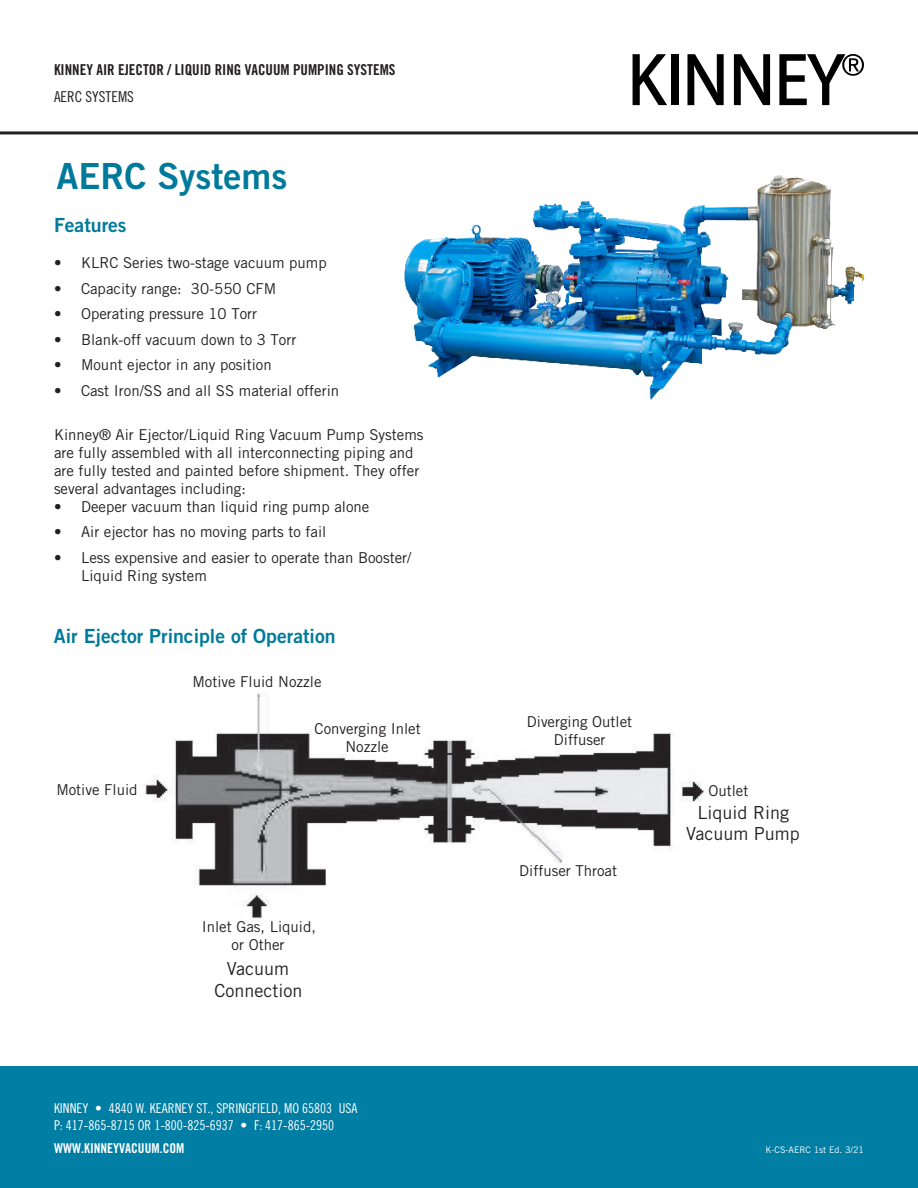
<style>
.page{position:relative;width:918px;height:1188px;background:#fff}
.page>*{position:absolute;margin:0;border:0;box-sizing:border-box;transform-origin:0 0}
.t1{font:36px "Trade Gothic LT Std Bd 2";color:#007a9a}
.t2{font:19.5px "Trade Gothic LT Std Bd 2";color:#007a9a}
.Warnings__Cautions{font:18px/21.6px "Trade Gothic LT Std";color:#231f20;text-align:center}
.Warnings__Cautions-2{font:15px/18px "Trade Gothic LT";color:#231f20}
.Warnings__Cautions-3{font:15px/18px "Trade Gothic LT Std";color:#231f20;text-align:center}
.t3{font:15px "Trade Gothic LT Bold Cond Twenty";color:#231f20}
.t4{font:15px "Trade Gothic LT Cond Eighteen";color:#231f20}
.t5{font:13.5px/16.5px "Trade Gothic LT Cond Eighteen";color:#fff}
.t6{font:13.5px "Trade Gothic LT Bold Cond Twenty";color:#fff}
.t7{font:9px "Trade Gothic LT";color:#fff}
</style>
<div class="page">
<div style="left:0;top:1066px;width:918px;height:122px;background:#007ea4"></div>
<svg style="left:633px;top:54px;width:34px;height:51px"></svg>
<div style="left:671px;top:54px;width:7px;height:51px;background:#000"></div>
<svg style="left:687px;top:54px;width:37px;height:51px"></svg>
<svg style="left:734px;top:54px;width:36px;height:51px"></svg>
<svg style="left:779px;top:54px;width:85px;height:51px"></svg>
<hr style="left:0;top:131px;width:918px;height:3px;background:#231f20">
<img style="left:404px;top:175px;width:461px;height:225px">
<img style="left:145px;top:693px;width:561px;height:228px">
<p class="t3" style="left:54px;top:60px;width:343px">KINNEY AIR EJECTOR / LIQUID RING VACUUM PUMPING SYSTEMS</p>
<p class="t4" style="left:54px;top:87px;width:81px">AERC SYSTEMS</p>
<p class="t1" style="left:57px;top:154px;width:232px">AERC Systems</p>
<p class="t2" style="left:54px;top:213px;width:74px">Features</p>
<p class="Warnings__Cautions-2" style="left:54px;top:254px;width:274px">• KLRC Series two-stage vacuum pump</p>
<p class="Warnings__Cautions-2" style="left:54px;top:279px;width:224px">• Capacity range: 30-550 CFM</p>
<p class="Warnings__Cautions-2" style="left:54px;top:305px;width:205px">• Operating pressure 10 Torr</p>
<p class="Warnings__Cautions-2" style="left:54px;top:330px;width:244px">• Blank-off vacuum down to 3 Torr</p>
<p class="Warnings__Cautions-2" style="left:54px;top:356px;width:219px">• Mount ejector in any position</p>
<p class="Warnings__Cautions-2" style="left:54px;top:382px;width:287px">• Cast Iron/SS and all SS material offerin</p>
<p class="Warnings__Cautions-2" style="left:54px;top:425px;width:371px">Kinney® Air Ejector/Liquid Ring Vacuum Pump Systems are fully assembled with all interconnecting piping and are fully tested and painted before shipment. They offer several advantages including:</p>
<p class="Warnings__Cautions-2" style="left:54px;top:497px;width:317px">• Deeper vacuum than liquid ring pump alone</p>
<p class="Warnings__Cautions-2" style="left:54px;top:523px;width:274px">• Air ejector has no moving parts to fail</p>
<p class="Warnings__Cautions-2" style="left:81px;top:548px;width:332px;text-indent:-27px">• Less expensive and easier to operate than Booster/<br>Liquid Ring system</p>
<p class="t2" style="left:54px;top:624px;width:283px">Air Ejector Principle of Operation</p>
<p class="Warnings__Cautions-3" style="left:192px;top:672px;width:131px">Motive Fluid Nozzle</p>
<p class="Warnings__Cautions-3" style="left:56px;top:780px;width:83px">Motive Fluid</p>
<p class="Warnings__Cautions-3" style="left:315px;top:719px;width:108px">Converging Inlet<br>Nozzle</p>
<p class="Warnings__Cautions-3" style="left:202px;top:917px;width:116px">Inlet Gas, Liquid, or Other</p>
<p class="Warnings__Cautions" style="left:214px;top:958px;width:90px">Vacuum<br>Connection</p>
<p class="t5" style="left:54px;top:1100px;width:305px">KINNEY • 4840 W. KEARNEY ST., SPRINGFIELD, MO 65803 USA<br>P: 417-865-8715 OR 1-800-825-6937 • F: 417-865-2950</p>
<p class="t6" style="left:54px;top:1140px;width:132px">WWW.KINNEYVACUUM.COM</p>
<p class="Warnings__Cautions-3" style="left:527px;top:712px;width:107px">Diverging Outlet<br>Diffuser</p>
<p class="Warnings__Cautions-3" style="left:519px;top:862px;width:99px">Diffuser Throat</p>
<p class="Warnings__Cautions-3" style="left:708px;top:782px;width:42px">Outlet</p>
<p class="Warnings__Cautions" style="left:686px;top:801px;width:115px">Liquid Ring<br>Vacuum Pump</p>
<p class="t7" style="left:766px;top:1145px;width:100px">K-CS-AERC 1st Ed. 3/21</p>
</div>
